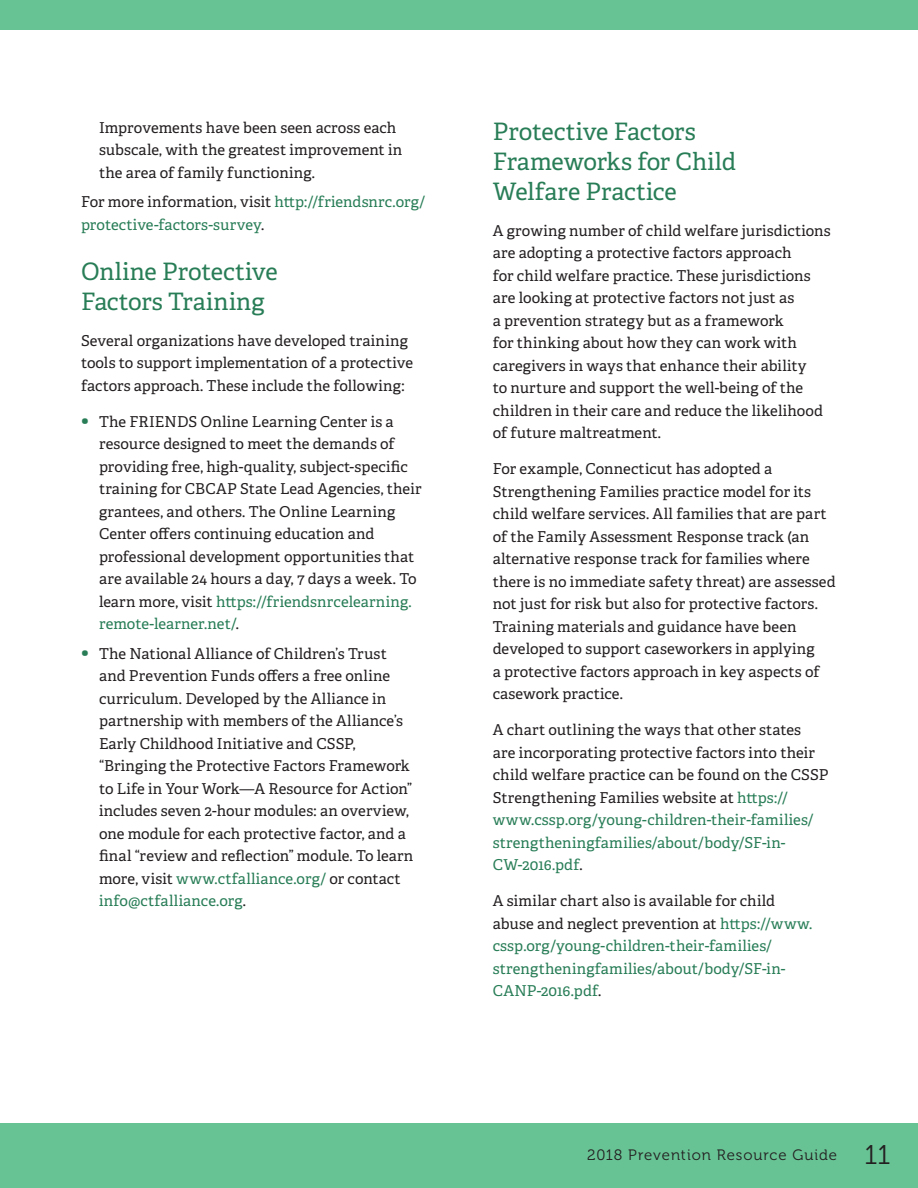
<style>
.page{position:relative;width:918px;height:1188px;background:#fff}
.page>*{position:absolute;margin:0;border:0;box-sizing:border-box;transform-origin:0 0}
.t1{font:24px/30px "Adelle PE";letter-spacing:-.005em;color:#287d57}
.t2{font:15px/22.5px "Adelle PE";letter-spacing:.005em;color:#231f20}
.t3{font:15px/22.5px "Adelle PE";letter-spacing:.01em;color:#287d57}
.t4{font:15px "Museo 300";letter-spacing:.06em;color:#231f20}
.s1{color:#231f20}
.s2{font-size:21px;color:#287d57}
.s3{color:#287d57}
.s4{font-size:27px}
</style>
<div class="page">
<div style="left:1px;top:1123px;width:917px;height:65px;background:#67c294"></div>
<hr style="left:0;top:1123px;width:1px;height:65px;background:#67c294">
<div style="left:1px;top:0;width:917px;height:29px;background:#67c294"></div>
<svg style="left:0;top:0;width:1px;height:29px"></svg>
<p class="t2" style="left:99px;top:116px;width:305px">Improvements have been seen across each subscale, with the greatest improvement in the area of family functioning.</p>
<p class="t3" style="left:81px;top:190px;width:346px"><span class="s1">For more information, visit</span> http://friendsnrc.org/ protective-factors-survey<span class="s1">.</span></p>
<h3 class="t1" style="left:81px;top:255px;width:198px">Online Protective<br>Factors Training</h3>
<p class="t2" style="left:81px;top:329px;width:334px">Several organizations have developed training tools to support implementation of a protective factors approach. These include the following:</p>
<p class="t2" style="left:99px;top:410px;width:324px;text-indent:-18px"><span class="s2">•</span> The FRIENDS Online Learning Center is a resource designed to meet the demands of providing free, high-quality, subject-specific training for CBCAP State Lead Agencies, their grantees, and others. The Online Learning Center offers continuing education and professional development opportunities that are available 24 hours a day, 7 days a week. To learn more, visit <span class="s3">https://friendsnrcelearning. remote-learner.net/</span>.</p>
<p class="t2" style="left:99px;top:641px;width:316px;text-indent:-18px"><span class="s2">•</span> The National Alliance of Children’s Trust and Prevention Funds offers a free online curriculum. Developed by the Alliance in partnership with members of the Alliance’s Early Childhood Initiative and CSSP, “Bringing the Protective Factors Framework to Life in Your Work—A Resource for Action” includes seven 2-hour modules: an overview, one module for each protective factor, and a final “review and reflection” module. To learn more, visit <span class="s3">www.ctfalliance.org/</span> or contact <span class="s3">info@ctfalliance.org</span>.</p>
<h3 class="t1" style="left:493px;top:115px;width:245px">Protective Factors<br>Frameworks for Child<br>Welfare Practice</h3>
<p class="t2" style="left:493px;top:218px;width:340px">A growing number of child welfare jurisdictions are adopting a protective factors approach<br>for child welfare practice. These jurisdictions are looking at protective factors not just as<br>a prevention strategy but as a framework<br>for thinking about how they can work with caregivers in ways that enhance their ability<br>to nurture and support the well-being of the children in their care and reduce the likelihood of future maltreatment.</p>
<p class="t2" style="left:493px;top:457px;width:344px">For example, Connecticut has adopted a Strengthening Families practice model for its child welfare services. All families that are part of the Family Assessment Response track (an alternative response track for families where there is no immediate safety threat) are assessed not just for risk but also for protective factors.<br>Training materials and guidance have been developed to support caseworkers in applying<br>a protective factors approach in key aspects of casework practice.</p>
<p class="t2" style="left:493px;top:718px;width:337px">A chart outlining the ways that other states<br>are incorporating protective factors into their child welfare practice can be found on the CSSP Strengthening Families website at <span class="s3">https:// www.cssp.org/young-children-their-families/ strengtheningfamilies/about/body/SF-in-CW-2016.pdf</span>.</p>
<p class="t3" style="left:493px;top:889px;width:321px"><span class="s1">A similar chart also is available for child abuse and neglect prevention at</span> https://www. cssp.org/young-children-their-families/ strengtheningfamilies/about/body/SF-in-CANP-2016.pdf<span class="s1">.</span></p>
<p class="t4" style="left:587px;top:1146px;width:305px">2018 Prevention Resource Guide <span class="s4">11</span></p>
</div>
